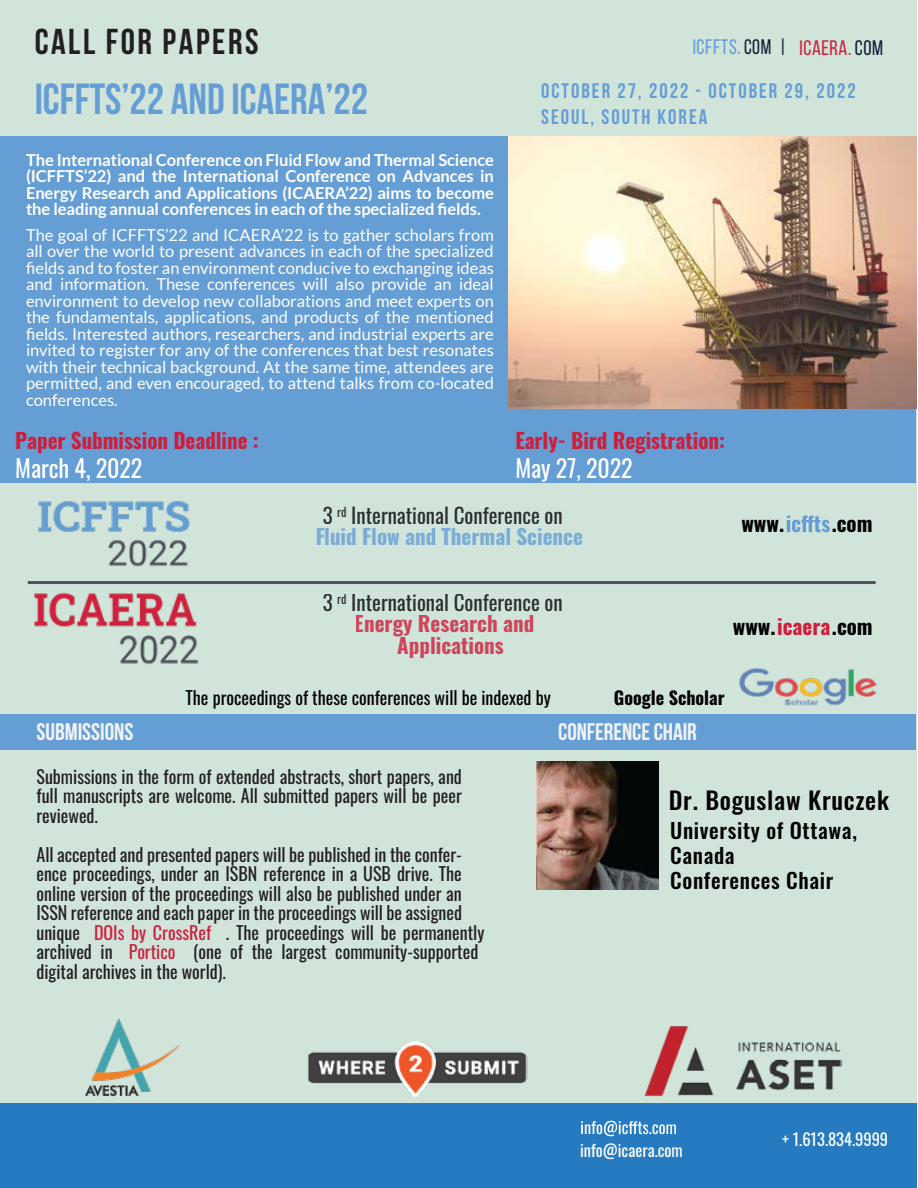
<style>
.page{position:relative;width:918px;height:1188px;background:#fff}
.page>*{position:absolute;margin:0;border:0;box-sizing:border-box;transform-origin:0 0}
.t1{font:700 43.5px "Bebas Neue";color:#659ed5}
.t2{font:700 36px "Bebas Neue";letter-spacing:.07em;color:#231f20}
.t3{font:24px "Oswald";letter-spacing:-.005em;color:#fff}
.t4{font:500 24px "Oswald";letter-spacing:.03em;color:#010101}
.t5{font:700 24px "Bebas Neue";letter-spacing:-.005em;color:#f2f2f3}
.t6{font:700 24px "Bebas Neue";color:#f3f3f4}
.t7{font:700 21px "Oswald";color:#cd1f3c}
.t8{font:21px/21px "Oswald";color:#010101}
.t9{font:700 21px/44.8px "Bebas Neue";letter-spacing:.095em;color:#659ed5}
.t10{font:500 21px/25px "Oswald";letter-spacing:.03em;color:#010101}
.t11{font:700 21px "Oswald";color:#030202}
.t12{font:18px/19.5px "Oswald";color:#231f20;text-align:justify}
.t13{font:18px "Oswald";color:#030202}
.t14{font:700 18px "Oswald";color:#030202}
.t15{font:16.5px/16.5px "Lato";color:#fff;text-align:justify}
.t16{font:700 16.5px/16.5px "Lato";letter-spacing:-.005em;color:#fff;text-align:justify}
.t17{font:16.5px "Oswald";color:#fff}
.s1{font-weight:400}
.s2{font-weight:400;color:#101f36}
.s3{font-weight:400;color:#cd203c}
.s4{font-weight:700;color:#659ed5}
.s5{color:#030202}
.s6{color:#010101}
.s7{color:#cd1f3c}
</style>
<div class="page">
<div style="left:0;top:0;width:916px;height:1188px;background:#d0e4da"></div>
<div style="left:0;top:1103px;width:916px;height:85px;background:#267bc0"></div>
<svg style="left:581px;top:1121px;width:95px;height:15px"></svg>
<img style="left:308px;top:1041px;width:219px;height:56px">
<img style="left:86px;top:1018px;width:94px;height:79px">
<div style="left:0;top:397px;width:916px;height:86px;background:#659ed5"></div>
<img style="left:508px;top:137px;width:408px;height:271px">
<div style="left:0;top:136px;width:508px;height:279px;background:#659ed5"></div>
<hr style="left:28px;top:581px;width:848px;height:3px;background:#505258">
<svg style="left:787px;top:516px;width:43px;height:16px"></svg>
<div style="left:0;top:714px;width:916px;height:36px;background:#659ed5"></div>
<img style="left:537px;top:762px;width:122px;height:127px">
<img style="left:644px;top:1026px;width:197px;height:70px">
<img style="left:739px;top:668px;width:138px;height:38px">
<img style="left:34px;top:592px;width:165px;height:72px">
<img style="left:38px;top:501px;width:152px;height:66px">
<h2 class="t2" style="left:35px;top:22px;width:225px">CALL FOR PAPERS</h2>
<p class="t9" style="left:541px;top:24px;width:343px;text-indent:151px"><span class="s1">ICFFTS.</span><span class="s2">COM |</span> <span class="s3">ICAERA.</span><span class="s2">COM<br></span>OCTOBER 27, 2022 - OCTOBER 29, 2022</p>
<p class="t9" style="left:541px;top:94px;width:168px">SEOUL, SOUTH KOREA</p>
<h1 class="t1" style="left:35px;top:75px;width:335px">ICFFTS’22 AND ICAERA’22</h1>
<p class="t16" style="left:26px;top:151px;width:470px">The International Conference on Fluid Flow and Thermal Science (ICFFTS’22) and the International Conference on Advances in Energy Research and Applications (ICAERA’22) aims to become the leading annual conferences in each of the specialized fields.</p>
<p class="t15" style="left:26px;top:226px;width:470px">The goal of ICFFTS’22 and ICAERA’22 is to gather scholars from all over the world to present advances in each of the specialized fields and to foster an environment conducive to exchanging ideas and information. These conferences will also provide an ideal environment to develop new collaborations and meet experts on the fundamentals, applications, and products of the mentioned fields. Interested authors, researchers, and industrial experts are invited to register for any of the conferences that best resonates with their technical background. At the same time, attendees are permitted, and even encouraged, to attend talks from co-located conferences.</p>
<p class="t7" style="left:15px;top:422px;width:245px">Paper Submission Deadline :</p>
<h3 class="t3" style="left:15px;top:447px;width:129px">March 4, 2022</h3>
<p class="t7" style="left:515px;top:422px;width:211px">Early- Bird Registration:</p>
<h3 class="t3" style="left:515px;top:447px;width:119px">May 27, 2022</h3>
<p class="t8" style="left:315px;top:503px;width:269px;text-indent:7px">3 <sup>rd</sup> International Conference on<br><span class="s4">Fluid Flow and Thermal Science</span></p>
<p class="t11" style="left:741px;top:505px;width:44px">www.</p>
<p class="t11" style="left:832px;top:505px;width:42px">.com</p>
<p class="t8" style="left:322px;top:590px;width:242px">3 <sup>rd</sup> International Conference on</p>
<p class="t7" style="left:355px;top:605px;width:181px">Energy Research and</p>
<p class="t7" style="left:397px;top:627px;width:108px">Applications</p>
<p class="t7" style="left:733px;top:608px;width:141px"><span class="s5">www.</span>icaera<span class="s6">.com</span></p>
<p class="t13" style="left:186px;top:682px;width:367px">The proceedings of these conferences will be indexed by</p>
<p class="t14" style="left:614px;top:682px;width:112px">Google Scholar</p>
<h3 class="t6" style="left:37px;top:718px;width:99px">SUBMISSIONS</h3>
<p class="t12" style="left:37px;top:765px;width:427px">Submissions in the form of extended abstracts, short papers, and full manuscripts are welcome. All submitted papers will be peer reviewed.</p>
<p class="t12" style="left:37px;top:843px;width:449px;text-align:left">All accepted and presented papers will be published in the confer&shy;ence proceedings, under an ISBN reference in a USB drive. The online version of the proceedings will also be published under an ISSN reference and each paper in the proceedings will be assigned unique <span class="s7">DOIs by CrossRef</span> . The proceedings will be permanently archived in <span class="s7">Portico</span> (one of the largest community-supported digital archives in the world).</p>
<h3 class="t5" style="left:558px;top:718px;width:140px">CONFERENCE CHAIR</h3>
<h3 class="t4" style="left:669px;top:779px;width:222px">Dr. Boguslaw Kruczek</h3>
<p class="t10" style="left:670px;top:816px;width:188px">University of Ottawa,<br>Canada<br>Conferences Chair</p>
<p class="t17" style="left:580px;top:1135px;width:104px">info@icaera.com</p>
<p class="t17" style="left:782px;top:1125px;width:108px">+ 1.613.834.9999</p>
</div>
